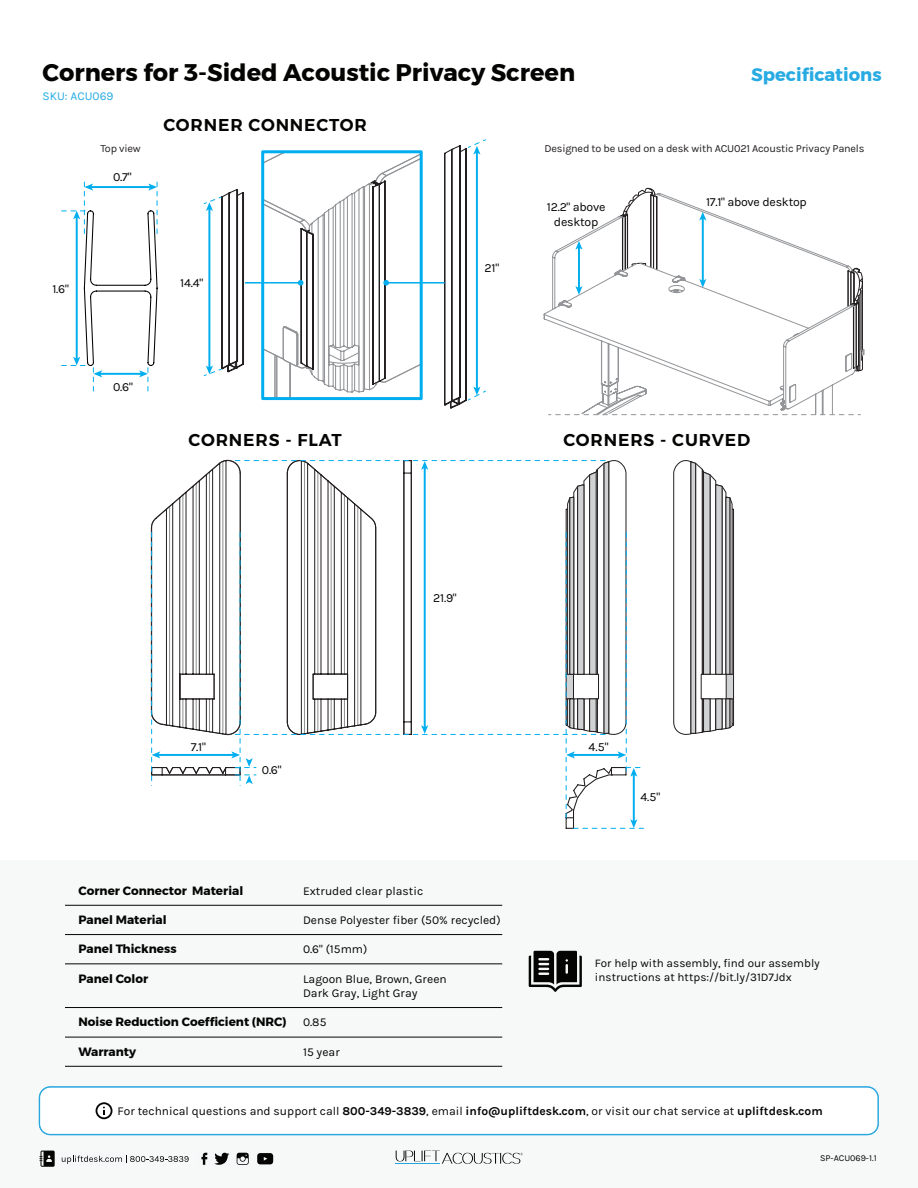
<style>
.page{position:relative;width:918px;height:1188px;background:#fff}
.page>*{position:absolute;margin:0;border:0;box-sizing:border-box;transform-origin:0 0}
.t1{font:700 24px "Montserrat";color:#040503}
.t2{font:700 18px "Montserrat";color:#27abe2}
.t3{font:600 17.1px "Montserrat";letter-spacing:.05em;color:#040503}
.t4{font:12.3px/14.9px "Karla";letter-spacing:-.02em;color:#040503;text-align:center}
.t5{font:12px "Karla";color:#040503}
.t6{font:12px "Karla";color:#050504}
.t7{font:700 12px "Montserrat";color:#040503}
.t8{font:12px "Karla";color:#27abe2}
.t9{font:700 12px "Montserrat";color:#050504}
.t10{font:11.7px "Karla";color:#040503}
.t11{font:10.8px "Karla";letter-spacing:-.02em;color:#231f20}
.t12{font:9px "Karla";color:#050504}
.s1{font-weight:700}
</style>
<div class="page">
<div style="left:0;top:860px;width:918px;height:328px;background:#f7f9f9"></div>
<svg style="left:529px;top:951px;width:53px;height:41px"></svg>
<svg style="left:396px;top:1151px;width:127px;height:13px"></svg>
<hr style="left:65px;top:964px;width:437px;height:1px;background:#040503">
<hr style="left:65px;top:1007px;width:437px;height:1px;background:#040503">
<hr style="left:65px;top:934px;width:437px;height:1px;background:#040503">
<hr style="left:65px;top:905px;width:437px;height:1px;background:#040503">
<hr style="left:65px;top:1037px;width:437px;height:1px;background:#050504">
<hr style="left:65px;top:1066px;width:437px;height:1px;background:#050504">
<svg style="left:39px;top:1151px;width:16px;height:16px"></svg>
<div style="left:39px;top:1087px;width:839px;height:48px;background:#fff;border-radius:11px"></div>
<div style="left:39px;top:1086px;width:840px;height:49px;border:1px solid #2ba7df;border-radius:11px"></div>
<svg style="left:201px;top:1153px;width:6px;height:12px"></svg>
<svg style="left:259px;top:1155px;width:15px;height:10px"></svg>
<svg style="left:257px;top:1153px;width:16px;height:11px"></svg>
<svg style="left:236px;top:1152px;width:11px;height:12px"></svg>
<svg style="left:237px;top:1153px;width:12px;height:12px"></svg>
<svg style="left:214px;top:1153px;width:15px;height:12px"></svg>
<svg style="left:62px;top:1155px;width:127px;height:9px"></svg>
<svg style="left:96px;top:1102px;width:17px;height:17px"></svg>
<hr style="left:289px;top:363px;width:2px;height:36px;background:#939598">
<hr style="left:276px;top:356px;width:1px;height:43px;background:#939598">
<hr style="left:274px;top:355px;width:2px;height:44px;background:#939598">
<svg style="left:638px;top:188px;width:17px;height:5px"></svg>
<svg style="left:543px;top:193px;width:322px;height:222px"></svg>
<div style="left:261px;top:150px;width:162px;height:250px;border:3px solid #00aeef"></div>
<hr style="left:245px;top:282px;width:56px;height:2px;background:#00aeef">
<hr style="left:386px;top:282px;width:59px;height:2px;background:#00aeef">
<svg style="left:261px;top:151px;width:162px;height:243px"></svg>
<svg style="left:549px;top:414px;width:311px;height:1px"></svg>
<svg style="left:673px;top:460px;width:61px;height:275px"></svg>
<hr style="left:703px;top:699px;width:1px;height:33px;background:#231f20">
<hr style="left:703px;top:472px;width:1px;height:202px;background:#231f20">
<svg style="left:151px;top:460px;width:492px;height:369px"></svg>
<svg style="left:61px;top:182px;width:97px;height:210px"></svg>
<svg style="left:203px;top:189px;width:42px;height:188px"></svg>
<svg style="left:442px;top:139px;width:44px;height:270px"></svg>
<hr style="left:702px;top:218px;width:2px;height:63px;background:#00aeef">
<svg style="left:699px;top:212px;width:7px;height:9px"></svg>
<svg style="left:699px;top:279px;width:7px;height:9px"></svg>
<hr style="left:578px;top:247px;width:2px;height:42px;background:#00aeef">
<svg style="left:575px;top:241px;width:8px;height:9px"></svg>
<svg style="left:575px;top:286px;width:8px;height:9px"></svg>
<h1 class="t1" style="left:42px;top:53px;width:534px">Corners for 3-Sided Acoustic Privacy Screen</h1>
<h2 class="t2" style="left:751px;top:60px;width:132px">Specifications</h2>
<p class="t8" style="left:42px;top:89px;width:73px">SKU: ACU069</p>
<h3 class="t3" style="left:163px;top:112px;width:205px">CORNER CONNECTOR</h3>
<p class="t11" style="left:101px;top:142px;width:42px">Top view</p>
<p class="t11" style="left:544px;top:142px;width:322px">Designed to be used on a desk with ACU021 Acoustic Privacy Panels</p>
<p class="t4" style="left:113px;top:170px;width:20px">0.7"</p>
<p class="t4" style="left:52px;top:282px;width:18px">1.6"</p>
<p class="t4" style="left:113px;top:379px;width:21px">0.6"</p>
<p class="t4" style="left:180px;top:275px;width:24px">14.4"</p>
<h3 class="t3" style="left:189px;top:427px;width:155px">CORNERS - FLAT</h3>
<p class="t4" style="left:485px;top:261px;width:16px">21"</p>
<p class="t4" style="left:547px;top:200px;width:60px">12.2" above desktop</p>
<p class="t4" style="left:706px;top:194px;width:102px">17.1" above desktop</p>
<h3 class="t3" style="left:563px;top:427px;width:188px">CORNERS - CURVED</h3>
<p class="t4" style="left:191px;top:740px;width:17px">7.1"</p>
<p class="t4" style="left:262px;top:763px;width:21px">0.6"</p>
<p class="t4" style="left:433px;top:590px;width:25px">21.9"</p>
<p class="t7" style="left:78px;top:881px;width:166px">Corner Connector Material</p>
<p class="t5" style="left:303px;top:885px;width:122px">Extruded clear plastic</p>
<p class="t7" style="left:78px;top:910px;width:90px">Panel Material</p>
<p class="t5" style="left:303px;top:914px;width:199px">Dense Polyester fiber (50% recycled)</p>
<p class="t7" style="left:78px;top:939px;width:100px">Panel Thickness</p>
<p class="t5" style="left:303px;top:943px;width:66px">0.6" (15mm)</p>
<p class="t4" style="left:589px;top:740px;width:21px">4.5"</p>
<p class="t4" style="left:640px;top:790px;width:21px">4.5"</p>
<p class="t10" style="left:595px;top:957px;width:226px">For help with assembly, find our assembly</p>
<p class="t5" style="left:303px;top:972px;width:145px">Lagoon Blue, Brown, Green</p>
<p class="t10" style="left:595px;top:970px;width:198px">instructions at https://bit.ly/31D7Jdx</p>
<p class="t5" style="left:303px;top:987px;width:116px">Dark Gray, Light Gray</p>
<p class="t7" style="left:78px;top:969px;width:71px">Panel Color</p>
<p class="t7" style="left:78px;top:1012px;width:210px">Noise Reduction Coefficient (NRC)</p>
<p class="t5" style="left:303px;top:1016px;width:25px">0.85</p>
<p class="t9" style="left:78px;top:1042px;width:59px">Warranty</p>
<p class="t5" style="left:303px;top:1045px;width:38px">15 year</p>
<p class="t6" style="left:118px;top:1104px;width:707px">For technical questions and support call <span class="s1">800-349-3839</span>, email <span class="s1">info@upliftdesk.com</span>, or visit our chat service at <span class="s1">upliftdesk.com</span></p>
<p class="t12" style="left:820px;top:1154px;width:58px">SP-ACU069-1.1</p>
</div>
